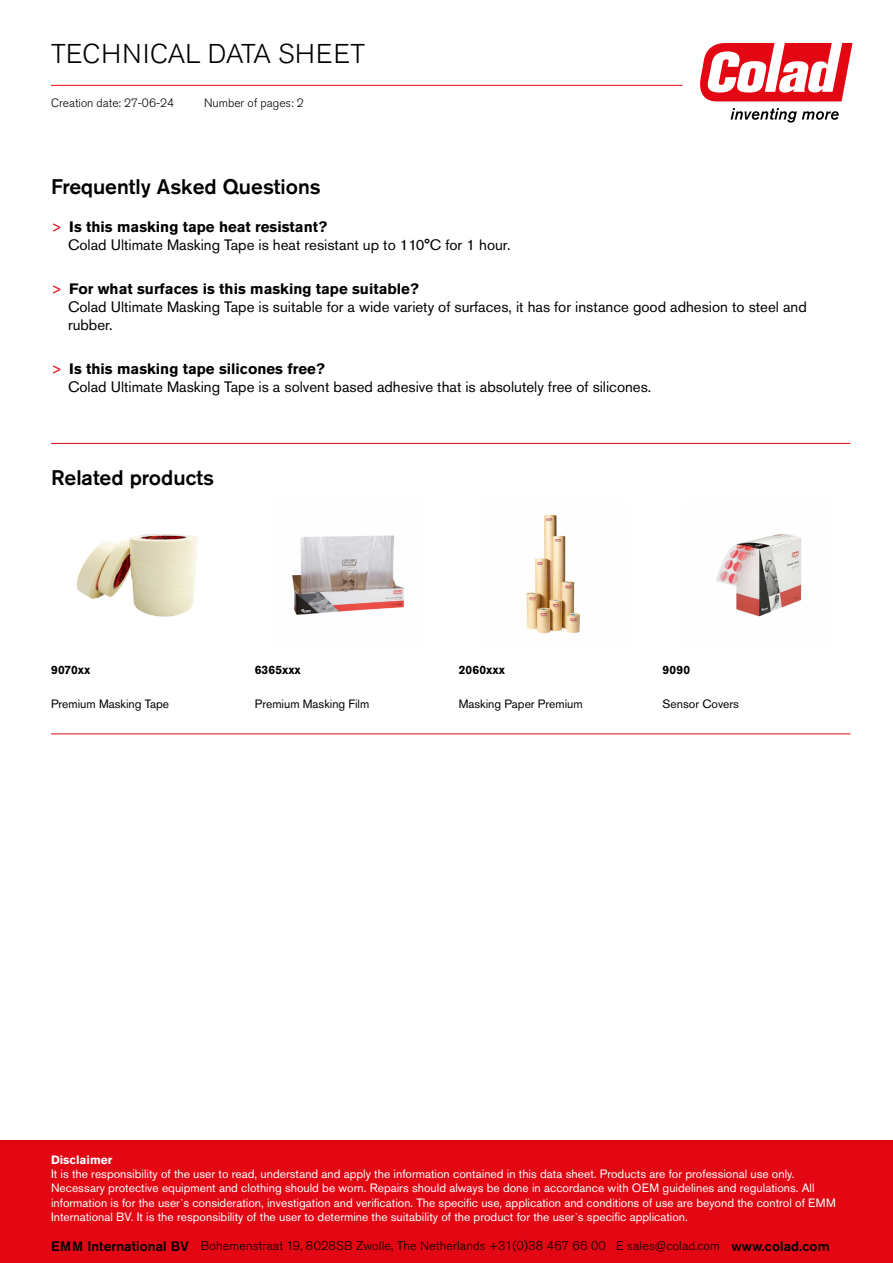
<style>
.page{position:relative;width:893px;height:1263px;background:#fff}
.page>*{position:absolute;margin:0;border:0;box-sizing:border-box;transform-origin:0 0}
.t1{font:300 27px "Akzidenz Grotesk Pro";letter-spacing:.01em;color:#000}
.t2{font:500 21px "Akzidenz Grotesk Pro";color:#000}
.t3{font:15px/18px "Akzidenz Grotesk Pro";color:#000}
.t4{font:300 12.6px "Akzidenz Grotesk Pro";letter-spacing:.01em;color:#000}
.t5{font:12px/14.4px "Akzidenz Grotesk Pro";color:#fff}
.t6{font:12px "Akzidenz Grotesk Pro";color:#000}
.t7{font:300 12px "Akzidenz Grotesk Pro";color:#000}
.t8{font:700 12px "Akzidenz Grotesk Pro";color:#000}
.t9{font:700 12px "Akzidenz Grotesk Pro";color:#fff}
.s1{color:#e30613}
.s2{font-weight:700}
.s3{font-weight:500;font-size:13.65px}
</style>
<div class="page">
<svg style="left:700px;top:43px;width:152px;height:58px"></svg>
<svg style="left:731px;top:108px;width:108px;height:15px"></svg>
<hr style="left:51px;top:85px;width:631px;height:1px;background:#e30613">
<hr style="left:51px;top:443px;width:799px;height:1px;background:#e30613">
<img style="left:76px;top:534px;width:123px;height:83px">
<img style="left:292px;top:535px;width:112px;height:80px">
<img style="left:526px;top:514px;width:54px;height:120px">
<img style="left:716px;top:534px;width:86px;height:83px">
<hr style="left:51px;top:734px;width:799px;height:1px;background:#e30613">
<div style="left:0;top:1141px;width:893px;height:122px;background:#e30613"></div>
<h1 class="t1" style="left:51px;top:36px;width:316px">TECHNICAL DATA SHEET</h1>
<p class="t7" style="left:204px;top:95px;width:101px">Number of pages: 2</p>
<p class="t7" style="left:51px;top:95px;width:125px">Creation date: 27-06-24</p>
<h2 class="t2" style="left:51px;top:173px;width:271px">Frequently Asked Questions</h2>
<p class="t3" style="left:68px;top:218px;width:444px;text-indent:-17px"><span class="s1">&gt;</span> <span class="s2">Is this masking tape heat resistant?<br></span>Colad Ultimate Masking Tape is heat resistant up to 110°C for 1 hour.</p>
<p class="t3" style="left:68px;top:280px;width:740px;text-indent:-17px"><span class="s1">&gt;</span> <span class="s2">For what surfaces is this masking tape suitable?<br></span>Colad Ultimate Masking Tape is suitable for a wide variety of surfaces, it has for instance good adhesion to steel and rubber.</p>
<p class="t3" style="left:68px;top:359px;width:585px;text-indent:-17px"><span class="s1">&gt;</span> <span class="s2">Is this masking tape silicones free?<br></span>Colad Ultimate Masking Tape is a solvent based adhesive that is absolutely free of silicones.</p>
<h2 class="t2" style="left:51px;top:464px;width:165px">Related products</h2>
<p class="t8" style="left:51px;top:662px;width:41px">9070xx</p>
<p class="t8" style="left:255px;top:662px;width:47px">6365xxx</p>
<p class="t8" style="left:459px;top:662px;width:48px">2060xxx</p>
<p class="t8" style="left:663px;top:662px;width:29px">9090</p>
<p class="t6" style="left:51px;top:696px;width:120px">Premium Masking Tape</p>
<p class="t6" style="left:255px;top:696px;width:116px">Premium Masking Film</p>
<p class="t6" style="left:459px;top:696px;width:125px">Masking Paper Premium</p>
<p class="t6" style="left:663px;top:696px;width:78px">Sensor Covers</p>
<p class="t9" style="left:51px;top:1152px;width:63px">Disclaimer</p>
<p class="t5" style="left:51px;top:1166px;width:786px">It is the responsibility of the user to read, understand and apply the information contained in this data sheet. Products are for professional use only.<br>Necessary protective equipment and clothing should be worn. Repairs should always be done in accordance with OEM guidelines and regulations. All information is for the user`s consideration, investigation and verification. The specific use, application and conditions of use are beyond the control of EMM International BV. It is the responsibility of the user to determine the suitability of the product for the user`s specific application.</p>
<p class="t4" style="left:51px;top:1238px;width:780px"><span class="s3">EMM International BV</span> Bohemenstraat 19, 8028SB Zwolle, The Netherlands +31(0)38 467 66 00 E sales@colad.com <span class="s3">www.colad.com</span></p>
</div>
